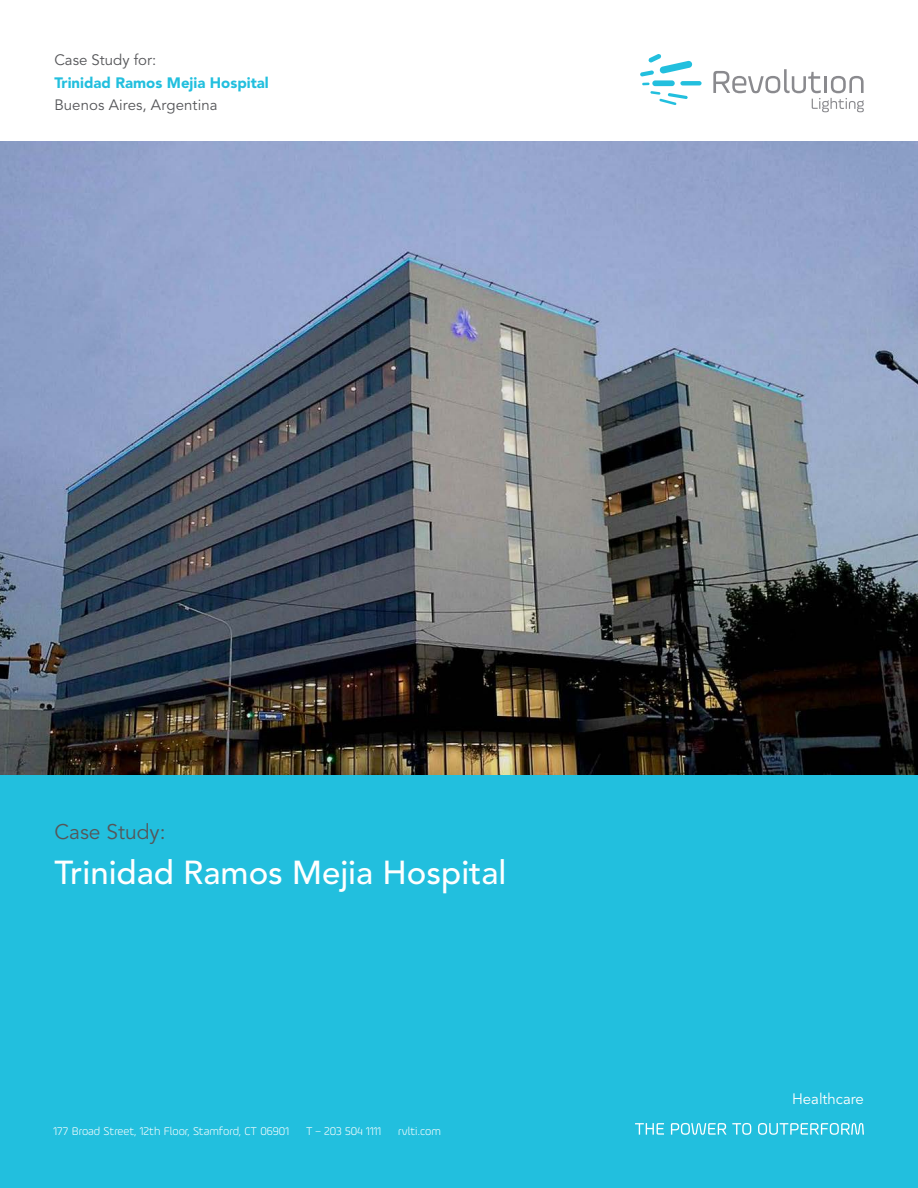
<style>
.page{position:relative;width:918px;height:1188px;background:#fff}
.page>*{position:absolute;margin:0;border:0;box-sizing:border-box;transform-origin:0 0}
.First_Page_Title{font:500 33px "Avenir LT Std";color:#fff}
.t1{font:21px "Avenir LT Std";color:#555659}
.Case_Study_for{font:15px "Avenir LT Std";letter-spacing:.005em;color:#555659}
.Case_Study_for-2{font:900 15px "Avenir LT Std";color:#22bfde}
.t2{font:15px "Avenir LT Std";color:#fff}
.t3{font:300 11.85px "Ample";color:#fff}
</style>
<div class="page">
<div style="left:0;top:770px;width:918px;height:418px;background:#22bfde"></div>
<svg style="left:640px;top:54px;width:62px;height:51px"></svg>
<svg style="left:713px;top:69px;width:151px;height:43px"></svg>
<svg style="left:635px;top:1123px;width:29px;height:12px"></svg>
<svg style="left:671px;top:1123px;width:80px;height:12px"></svg>
<svg style="left:758px;top:1123px;width:106px;height:12px"></svg>
<img style="left:0;top:142px;width:918px;height:632px">
<p class="Case_Study_for" style="left:54px;top:52px;width:103px">Case Study for:</p>
<p class="Case_Study_for-2" style="left:54px;top:74px;width:216px">Trinidad Ramos Mejia Hospital</p>
<p class="Case_Study_for" style="left:54px;top:97px;width:165px">Buenos Aires, Argentina</p>
<p class="t1" style="left:54px;top:820px;width:113px">Case Study:</p>
<p class="First_Page_Title" style="left:54px;top:854px;width:454px">Trinidad Ramos Mejia Hospital</p>
<p class="t3" style="left:53px;top:1124px;width:237px">177 Broad Street, 12th Floor, Stamford, CT 06901</p>
<p class="t3" style="left:306px;top:1124px;width:77px">T – 203 504 1111</p>
<p class="t3" style="left:398px;top:1124px;width:44px">rvlti.com</p>
<p class="t2" style="left:792px;top:1090px;width:73px">Healthcare</p>
</div>
